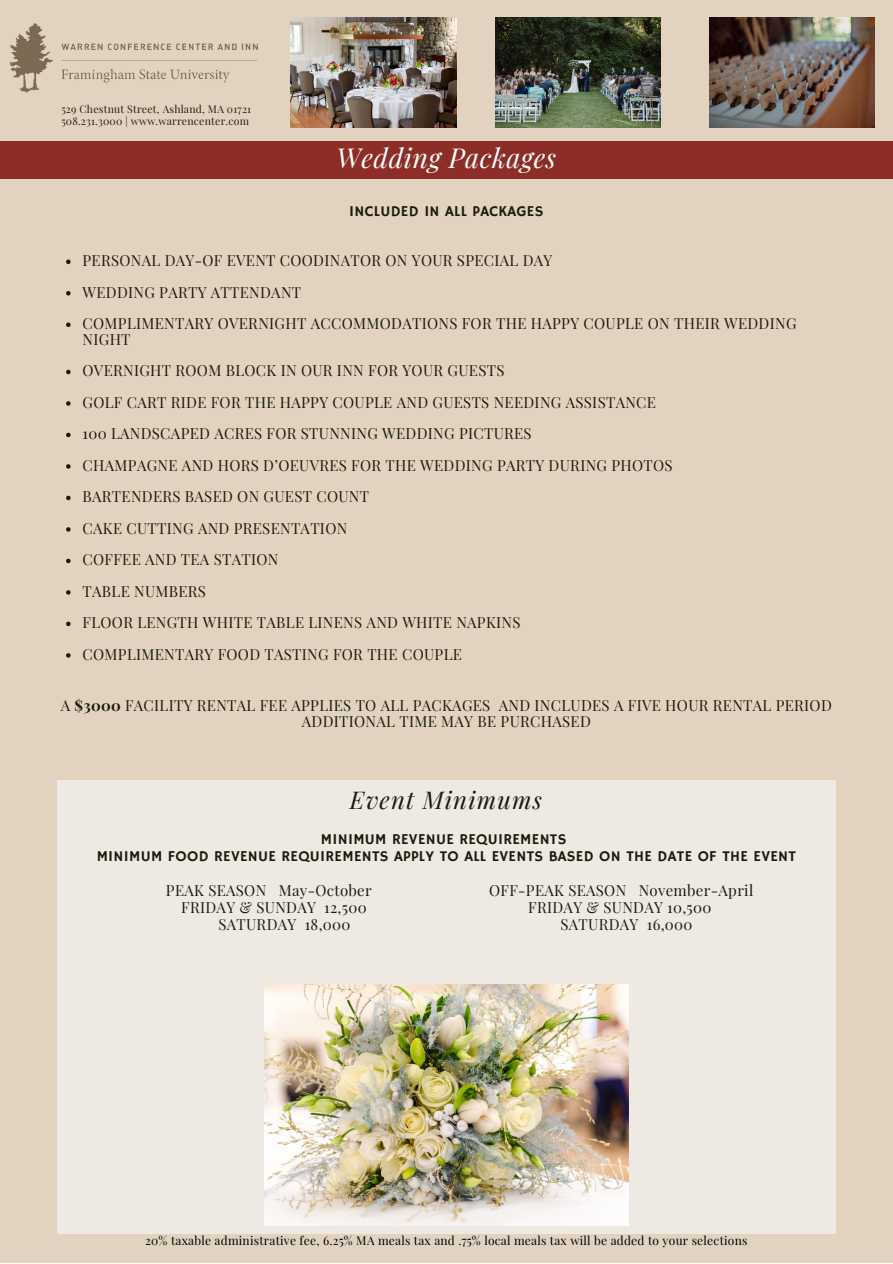
<style>
.page{position:relative;width:893px;height:1264px;background:#fff}
.page>*{position:absolute;margin:0;border:0;box-sizing:border-box;transform-origin:0 0}
.t1{font:italic 27px "Playfair Display";letter-spacing:.02em;color:#fff}
.t2{font:italic 24px "Playfair Display";letter-spacing:.05em;color:#1b1b0a}
.t3{font:15px/15.8px "Playfair Display";letter-spacing:.02em;color:#1b1b0a}
.t4{font:15px "Hammersmith One";letter-spacing:.02em;color:#1b1b0a}
.t5{font:12px "Playfair Display";letter-spacing:.02em;color:#000}
.t6{font:10.5px "Playfair Display";letter-spacing:.02em;color:#2f180f}
.s1{font-weight:700}
</style>
<div class="page">
<div style="left:0;top:0;width:892px;height:1262px;background:#e2d3c1"></div>
<img style="left:10px;top:23px;width:248px;height:70px">
<img style="left:495px;top:17px;width:165px;height:110px">
<img style="left:291px;top:17px;width:165px;height:110px">
<img style="left:709px;top:17px;width:165px;height:110px">
<div style="left:0;top:142px;width:892px;height:37px;background:#8d2d27"></div>
<div style="left:57px;top:780px;width:778px;height:453px;background:#eee9e3"></div>
<svg style="left:66px;top:259px;width:5px;height:5px"></svg>
<svg style="left:66px;top:291px;width:5px;height:4px"></svg>
<svg style="left:66px;top:322px;width:5px;height:5px"></svg>
<svg style="left:66px;top:370px;width:5px;height:4px"></svg>
<svg style="left:66px;top:401px;width:5px;height:5px"></svg>
<svg style="left:66px;top:433px;width:5px;height:4px"></svg>
<svg style="left:66px;top:464px;width:5px;height:4px"></svg>
<svg style="left:66px;top:495px;width:5px;height:5px"></svg>
<svg style="left:66px;top:527px;width:5px;height:4px"></svg>
<svg style="left:66px;top:558px;width:5px;height:5px"></svg>
<svg style="left:66px;top:590px;width:5px;height:4px"></svg>
<svg style="left:66px;top:621px;width:5px;height:5px"></svg>
<svg style="left:66px;top:653px;width:5px;height:4px"></svg>
<img style="left:265px;top:984px;width:363px;height:241px">
<p class="t6" style="left:61px;top:101px;width:191px">529 Chestnut Street, Ashland, MA 01721</p>
<p class="t6" style="left:61px;top:113px;width:189px">508.231.3000 | www.warrencenter.com</p>
<p class="t1" style="left:336px;top:138px;width:221px">Wedding Packages</p>
<p class="t4" style="left:349px;top:202px;width:196px">INCLUDED IN ALL PACKAGES</p>
<p class="t3" style="left:83px;top:252px;width:471px">PERSONAL DAY-OF EVENT COODINATOR ON YOUR SPECIAL DAY</p>
<p class="t3" style="left:83px;top:284px;width:220px">WEDDING PARTY ATTENDANT</p>
<p class="t3" style="left:83px;top:315px;width:715px">COMPLIMENTARY OVERNIGHT ACCOMMODATIONS FOR THE HAPPY COUPLE ON THEIR WEDDING<br>NIGHT</p>
<p class="t3" style="left:83px;top:362px;width:423px">OVERNIGHT ROOM BLOCK IN OUR INN FOR YOUR GUESTS</p>
<p class="t3" style="left:83px;top:394px;width:575px">GOLF CART RIDE FOR THE HAPPY COUPLE AND GUESTS NEEDING ASSISTANCE</p>
<p class="t3" style="left:83px;top:425px;width:450px">100 LANDSCAPED ACRES FOR STUNNING WEDDING PICTURES</p>
<p class="t3" style="left:83px;top:457px;width:591px">CHAMPAGNE AND HORS D’OEUVRES FOR THE WEDDING PARTY DURING PHOTOS</p>
<p class="t3" style="left:83px;top:488px;width:288px">BARTENDERS BASED ON GUEST COUNT</p>
<p class="t3" style="left:83px;top:520px;width:266px">CAKE CUTTING AND PRESENTATION</p>
<p class="t3" style="left:83px;top:551px;width:197px">COFFEE AND TEA STATION</p>
<p class="t3" style="left:83px;top:583px;width:125px">TABLE NUMBERS</p>
<p class="t3" style="left:83px;top:614px;width:439px">FLOOR LENGTH WHITE TABLE LINENS AND WHITE NAPKINS</p>
<p class="t3" style="left:83px;top:645px;width:381px">COMPLIMENTARY FOOD TASTING FOR THE COUPLE</p>
<p class="t3" style="left:61px;top:696px;width:772px">A <span class="s1">$3000</span> FACILITY RENTAL FEE APPLIES TO ALL PACKAGES AND INCLUDES A FIVE HOUR RENTAL PERIOD</p>
<p class="t3" style="left:302px;top:713px;width:290px">ADDITIONAL TIME MAY BE PURCHASED</p>
<p class="t2" style="left:350px;top:783px;width:194px">Event Minimums</p>
<p class="t4" style="left:321px;top:830px;width:247px">MINIMUM REVENUE REQUIREMENTS</p>
<p class="t4" style="left:97px;top:847px;width:700px">MINIMUM FOOD REVENUE REQUIREMENTS APPLY TO ALL EVENTS BASED ON THE DATE OF THE EVENT</p>
<p class="t3" style="left:166px;top:882px;width:207px">PEAK SEASON May-October</p>
<p class="t3" style="left:489px;top:882px;width:266px">OFF-PEAK SEASON November-April</p>
<p class="t3" style="left:181px;top:898px;width:187px">FRIDAY &amp; SUNDAY 12,500</p>
<p class="t3" style="left:528px;top:898px;width:185px">FRIDAY &amp; SUNDAY 10,500</p>
<p class="t3" style="left:218px;top:915px;width:134px">SATURDAY 18,000</p>
<p class="t3" style="left:560px;top:915px;width:133px">SATURDAY 16,000</p>
<p class="t5" style="left:145px;top:1231px;width:603px">20% taxable administrative fee, 6.25% MA meals tax and .75% local meals tax will be added to your selections</p>
</div>
